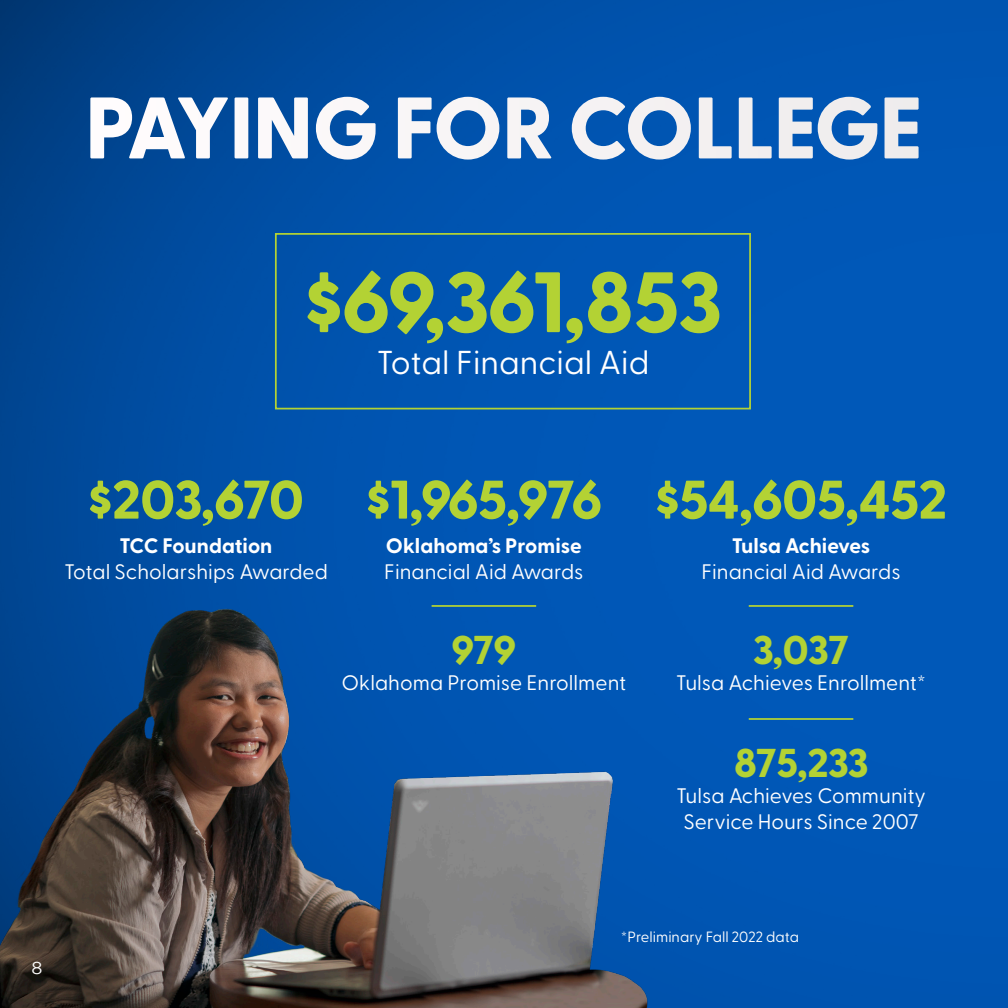
<style>
.page{position:relative;width:1008px;height:1008px;background:#fff}
.page>*{position:absolute;margin:0;border:0;box-sizing:border-box;transform-origin:0 0}
.t1{font:800 87.15px "Greycliff CF";letter-spacing:-.02em;color:#fff}
.t2{font:800 85.58px "Greycliff CF";letter-spacing:-.02em;color:#b3d234}
.t3{font:800 54.25px "Greycliff CF";letter-spacing:-.02em;color:#b3d234}
.t4{font:800 40.25px "Greycliff CF";letter-spacing:-.025em;color:#b3d234}
.t5{font:33.07px "Greycliff CF";color:#fff}
.t6{font:21px/26.2px "Greycliff CF";color:#fff;text-align:center}
.t7{font:17.5px "Gotham";color:#fff}
.t8{font:14.88px "Greycliff CF";color:#fff}
.s1{font-weight:700}
</style>
<div class="page">
<img style="left:0;top:0;width:1008px;height:1008px">
<div style="left:275px;top:233px;width:476px;height:176px;border:2px solid #b3d234"></div>
<hr style="left:749px;top:605px;width:104px;height:2px;background:#b3d234">
<hr style="left:749px;top:718px;width:104px;height:2px;background:#b3d234">
<img style="left:0;top:594px;width:771px;height:414px">
<p class="t1" style="left:85px;top:75px;width:840px">PAYING FOR COLLEGE</p>
<p class="t2" style="left:304px;top:250px;width:420px">$69,361,853</p>
<p class="t5" style="left:377px;top:343px;width:274px">Total Financial Aid</p>
<p class="t3" style="left:88px;top:467px;width:218px">$203,670</p>
<p class="t6" style="left:64px;top:532px;width:265px"><span class="s1">TCC Foundation<br></span>Total Scholarships Awarded</p>
<p class="t3" style="left:366px;top:467px;width:238px">$1,965,976</p>
<p class="t6" style="left:384px;top:532px;width:201px;text-align:left"><span class="s1">Oklahoma’s Promise<br></span>Financial Aid Awards</p>
<p class="t4" style="left:452px;top:626px;width:66px">979</p>
<p class="t6" style="left:342px;top:670px;width:286px">Oklahoma Promise Enrollment</p>
<p class="t3" style="left:655px;top:467px;width:294px">$54,605,452</p>
<p class="t6" style="left:701px;top:532px;width:201px"><span class="s1">Tulsa Achieves<br></span>Financial Aid Awards</p>
<p class="t4" style="left:753px;top:626px;width:98px">3,037</p>
<p class="t6" style="left:676px;top:670px;width:252px">Tulsa Achieves Enrollment*</p>
<p class="t4" style="left:734px;top:738px;width:136px">875,233</p>
<p class="t6" style="left:676px;top:782px;width:251px">Tulsa Achieves Community<br>Service Hours Since 2007</p>
<p class="t7" style="left:32px;top:958px;width:13px">8</p>
<p class="t8" style="left:621px;top:929px;width:180px">*Preliminary Fall 2022 data</p>
</div>
